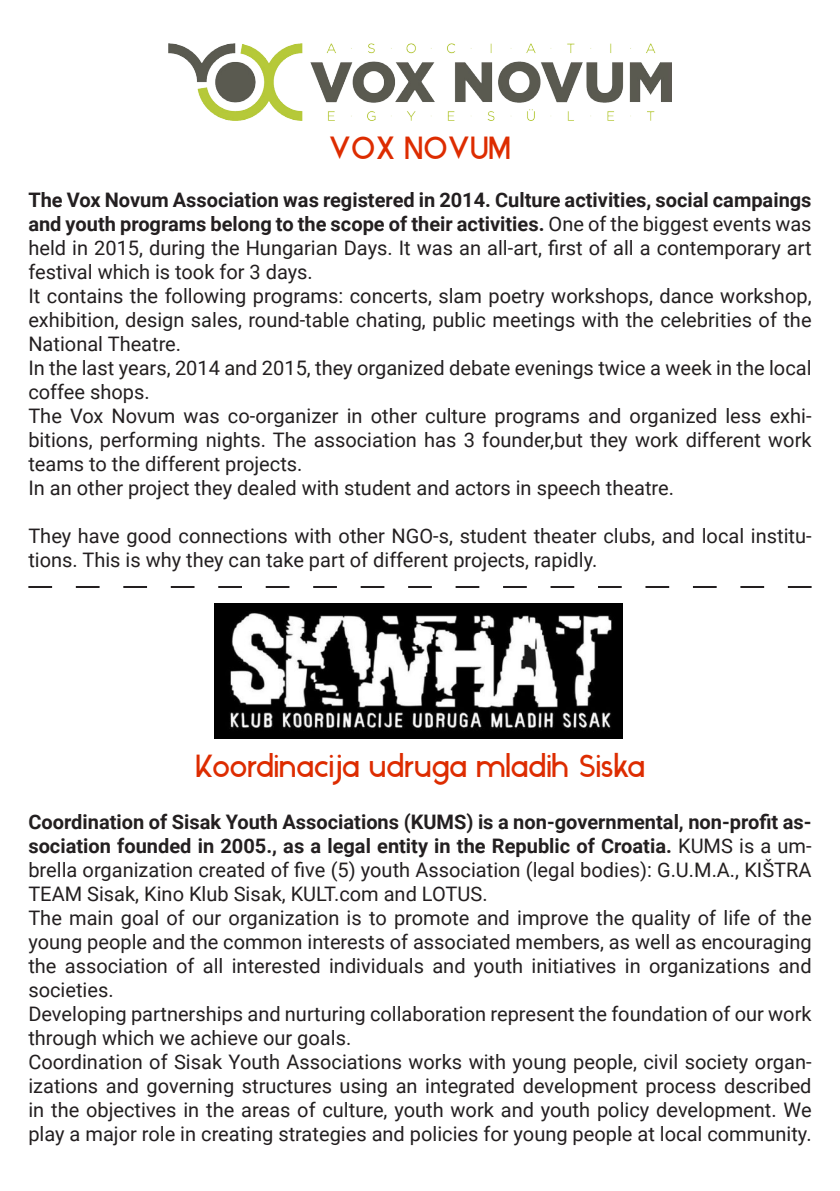
<style>
.page{position:relative;width:840px;height:1191px;background:#fff}
.page>*{position:absolute;margin:0;border:0;box-sizing:border-box;transform-origin:0 0}
.subtitle{font:32px "Ikaros";color:#dd2c00}
.Paragraph_Style_1{font:20px/24px "Roboto";color:#231f20;text-align:justify}
.Paragraph_Style_1-2{font:700 20px/24px "Roboto";color:#231f20;text-align:justify}
.s1{font-weight:700}
.s2{font-weight:400}
</style>
<div class="page">
<img style="left:215px;top:603px;width:407px;height:135px">
<img style="left:168px;top:43px;width:503px;height:77px">
<svg style="left:28px;top:586px;width:783px;height:2px"></svg>
<p class="subtitle" style="left:328px;top:129px;width:184px">VOX NOVUM</p>
<p class="Paragraph_Style_1" style="left:28px;top:187px;width:784px"><span class="s1">The Vox Novum Association was registered in 2014. Culture activities, social campaings and youth programs belong to the scope of their activities.</span> One of the biggest events was held in 2015, during the Hungarian Days. It was an all-art, first of all a contemporary art festival which is took for 3 days.</p>
<p class="Paragraph_Style_1" style="left:28px;top:283px;width:784px">It contains the following programs: concerts, slam poetry workshops, dance workshop, exhibition, design sales, round-table chating, public meetings with the celebrities of the National Theatre.</p>
<p class="Paragraph_Style_1" style="left:28px;top:355px;width:784px">In the last years, 2014 and 2015, they organized debate evenings twice a week in the local coffee shops.</p>
<p class="Paragraph_Style_1" style="left:28px;top:403px;width:784px">The Vox Novum was co-organizer in other culture programs and organized less exhi&shy;bitions, performing nights. The association has 3 founder,but they work different work teams to the different projects.</p>
<p class="Paragraph_Style_1" style="left:28px;top:475px;width:646px">In an other project they dealed with student and actors in speech theatre.</p>
<p class="Paragraph_Style_1" style="left:28px;top:523px;width:784px">They have good connections with other NGO-s, student theater clubs, and local institu&shy;tions. This is why they can take part of different projects, rapidly.</p>
<p class="subtitle" style="left:195px;top:747px;width:451px">Koordinacija udruga mladih Siska</p>
<p class="Paragraph_Style_1-2" style="left:28px;top:809px;width:784px">Coordination of Sisak Youth Associations (KUMS) is a non-governmental, non-profit as&shy;sociation founded in 2005., as a legal entity in the Republic of Croatia. <span class="s2">KUMS is a um&shy;brella organization created of five (5) youth Association (legal bodies): G.U.M.A., KIŠTRA TEAM Sisak, Kino Klub Sisak, KULT.com and LOTUS.</span></p>
<p class="Paragraph_Style_1" style="left:28px;top:905px;width:784px">The main goal of our organization is to promote and improve the quality of life of the young people and the common interests of associated members, as well as encouraging the association of all interested individuals and youth initiatives in organizations and societies.</p>
<p class="Paragraph_Style_1" style="left:28px;top:1001px;width:784px">Developing partnerships and nurturing collaboration represent the foundation of our work through which we achieve our goals.</p>
<p class="Paragraph_Style_1" style="left:28px;top:1049px;width:784px">Coordination of Sisak Youth Associations works with young people, civil society organ&shy;izations and governing structures using an integrated development process described in the objectives in the areas of culture, youth work and youth policy development. We play a major role in creating strategies and policies for young people at local community.</p>
</div>
